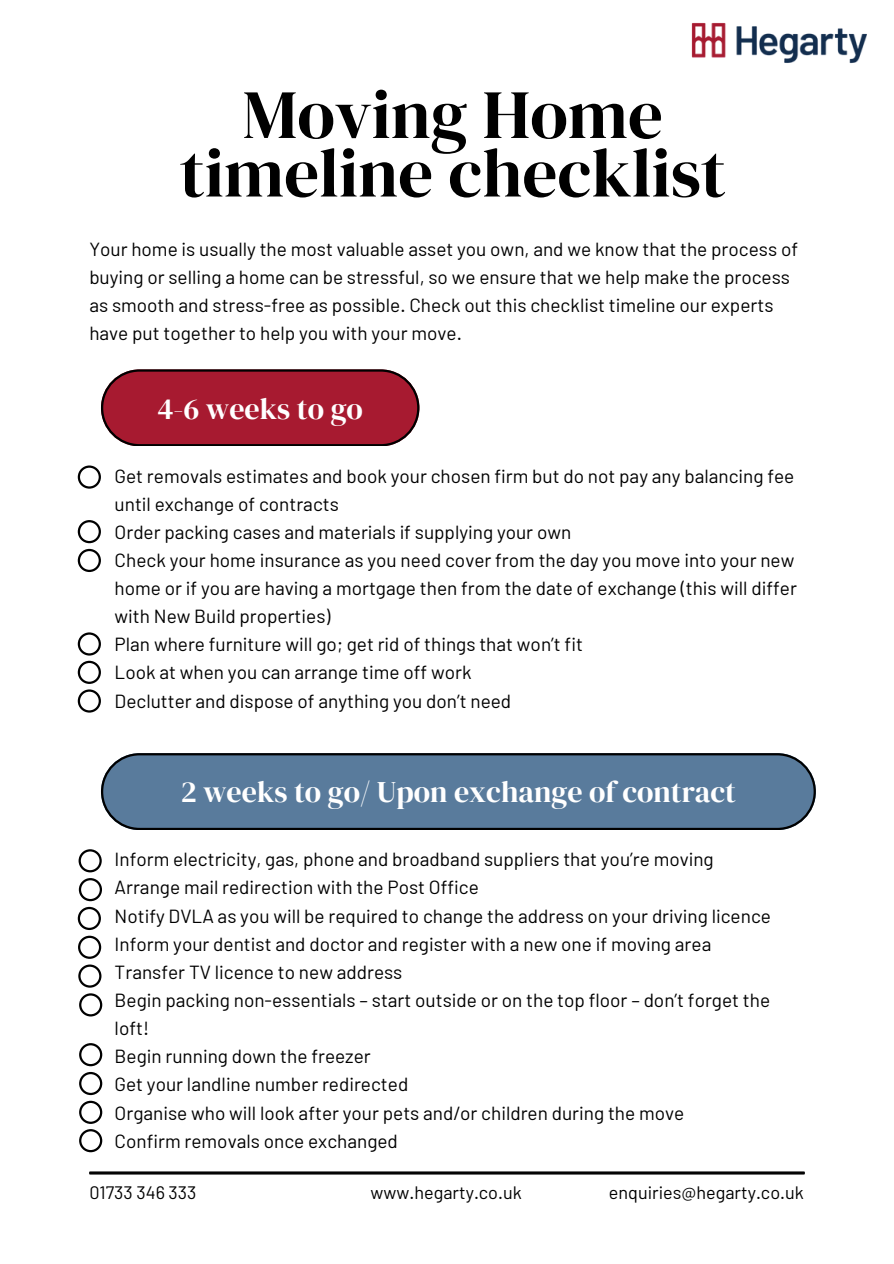
<style>
.page{position:relative;width:894px;height:1264px;background:#fff}
.page>*{position:absolute;margin:0;border:0;box-sizing:border-box;transform-origin:0 0}
.t1{font:69px/58.5px "DM Serif Display";color:#000;text-align:center}
.t2{font:30px "DM Serif Display";color:#fff}
.t3{font:19.05px/28.2px "Barlow";color:#000}
.t4{font:18px "Barlow";color:#000}
</style>
<div class="page">
<svg style="left:101px;top:369px;width:318px;height:77px;background:#a12438"></svg>
<img style="left:89px;top:1171px;width:715px;height:3px">
<img style="left:691px;top:22px;width:176px;height:42px">
<svg style="left:78px;top:465px;width:23px;height:23px"></svg>
<svg style="left:78px;top:520px;width:23px;height:23px"></svg>
<svg style="left:78px;top:549px;width:23px;height:23px"></svg>
<svg style="left:78px;top:632px;width:23px;height:80px"></svg>
<svg style="left:79px;top:849px;width:23px;height:23px"></svg>
<svg style="left:78px;top:878px;width:24px;height:80px"></svg>
<svg style="left:78px;top:964px;width:23px;height:23px"></svg>
<svg style="left:79px;top:993px;width:23px;height:23px"></svg>
<svg style="left:79px;top:1043px;width:23px;height:80px"></svg>
<svg style="left:79px;top:1129px;width:23px;height:23px"></svg>
<svg style="left:101px;top:753px;width:714px;height:76px;background:#577695"></svg>
<p class="t1" style="left:180px;top:84px;width:547px">Moving Home timeline checklist</p>
<p class="t3" style="left:89px;top:234px;width:710px">Your home is usually the most valuable asset you own, and we know that the process of buying or selling a home can be stressful, so we ensure that we help make the process as smooth and stress-free as possible. Check out this checklist timeline our experts have put together to help you with your move.</p>
<p class="t2" style="left:157px;top:387px;width:207px">4-6 weeks to go</p>
<p class="t3" style="left:115px;top:461px;width:681px">Get removals estimates and book your chosen firm but do not pay any balancing fee until exchange of contracts</p>
<h2 class="t3" style="left:115px;top:517px;width:458px">Order packing cases and materials if supplying your own</h2>
<p class="t3" style="left:115px;top:545px;width:683px">Check your home insurance as you need cover from the day you move into your new home or if you are having a mortgage then from the date of exchange (this will differ with New Build properties)</p>
<p class="t3" style="left:115px;top:629px;width:469px">Plan where furniture will go; get rid of things that won’t fit</p>
<p class="t3" style="left:115px;top:657px;width:358px">Look at when you can arrange time off work</p>
<p class="t3" style="left:115px;top:686px;width:398px">Declutter and dispose of anything you don’t need</p>
<p class="t2" style="left:181px;top:771px;width:557px">2 weeks to go/ Upon exchange of contract</p>
<p class="t3" style="left:115px;top:844px;width:600px">Inform electricity, gas, phone and broadband suppliers that you’re moving</p>
<p class="t3" style="left:115px;top:872px;width:365px">Arrange mail redirection with the Post Office</p>
<p class="t3" style="left:115px;top:900px;width:657px">Notify DVLA as you will be required to change the address on your driving licence</p>
<p class="t3" style="left:115px;top:928px;width:598px">Inform your dentist and doctor and register with a new one if moving area</p>
<p class="t3" style="left:115px;top:957px;width:289px">Transfer TV licence to new address</p>
<p class="t3" style="left:115px;top:985px;width:657px">Begin packing non-essentials – start outside or on the top floor – don’t forget the loft!</p>
<p class="t3" style="left:115px;top:1041px;width:257px">Begin running down the freezer</p>
<p class="t3" style="left:115px;top:1069px;width:295px">Get your landline number redirected</p>
<p class="t3" style="left:115px;top:1097px;width:571px">Organise who will look after your pets and/or children during the move</p>
<p class="t3" style="left:115px;top:1125px;width:285px">Confirm removals once exchanged</p>
<h2 class="t4" style="left:89px;top:1180px;width:108px">01733 346 333</h2>
<p class="t4" style="left:370px;top:1180px;width:153px">www.hegarty.co.uk</p>
<p class="t4" style="left:608px;top:1180px;width:196px">enquiries@hegarty.co.uk</p>
</div>
